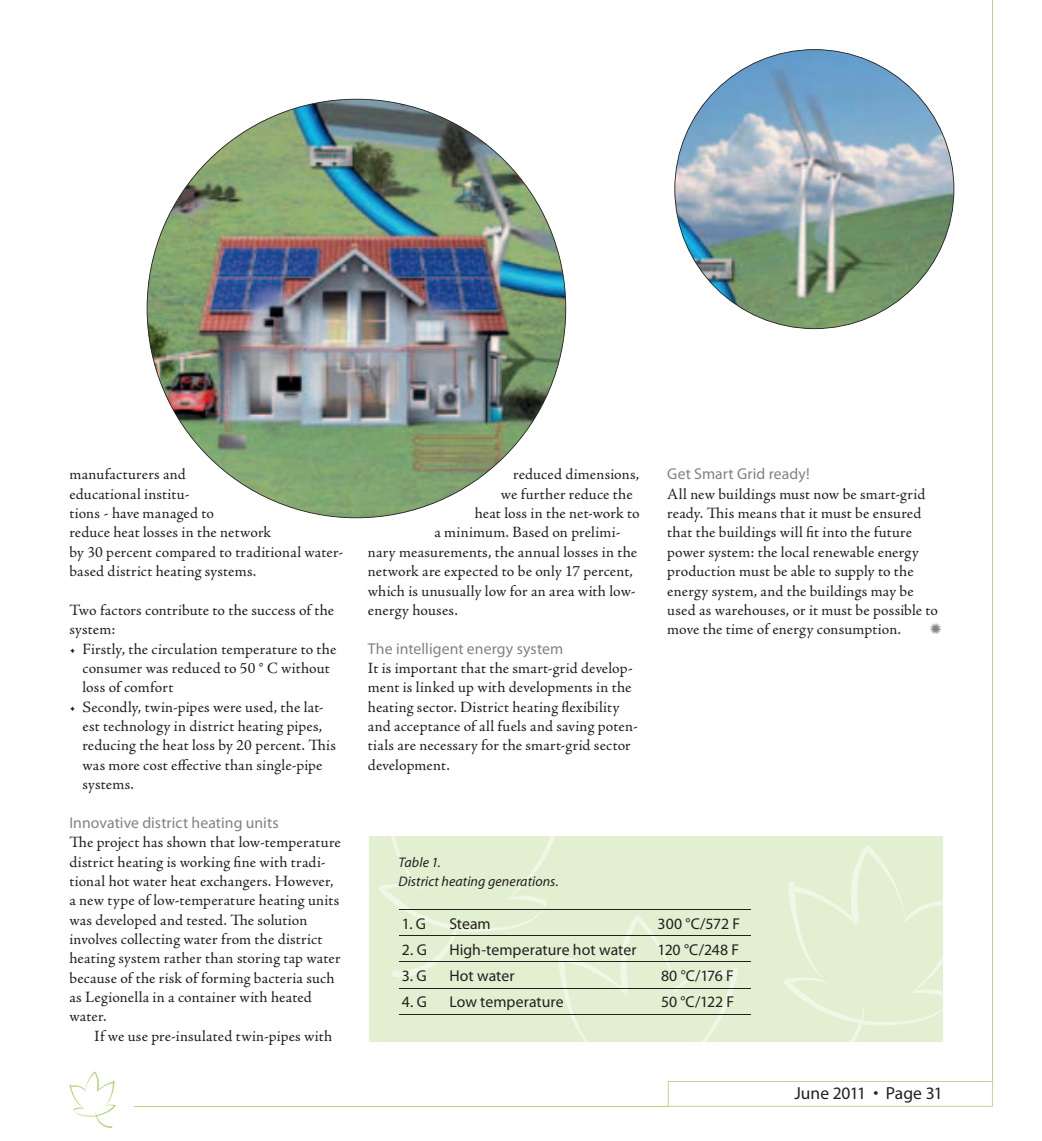
<style>
.page{position:relative;width:1042px;height:1141px;background:#fff}
.page>*{position:absolute;margin:0;border:0;box-sizing:border-box;transform-origin:0 0}
.t1{font:17.5px "Myriad";letter-spacing:-.005em;color:#231f20}
.t2{font:15.75px/19.4px "Adobe Jenson Pro";letter-spacing:.01em;color:#231f20}
.t3{font:15.75px "Myriad Pro";color:#231f20}
.t4{font:15.75px "Myriad Pro";letter-spacing:.005em;color:#808285}
.t5{font:italic 14px/19.4px "Myriad";letter-spacing:.005em;color:#231f20}
</style>
<div class="page">
<img style="left:674px;top:49px;width:280px;height:280px">
<img style="left:147px;top:99px;width:419px;height:419px">
<svg style="left:378px;top:836px;width:615px;height:271px"></svg>
<svg style="left:69px;top:1071px;width:47px;height:57px"></svg>
<hr style="left:992px;top:0;width:1px;height:1081px;background:#b3d67e">
<hr style="left:134px;top:1106px;width:534px;height:1px;background:#b3d67e">
<hr style="left:399px;top:909px;width:351px;height:1px;background:#231f20">
<hr style="left:399px;top:935px;width:351px;height:1px;background:#231f20">
<hr style="left:399px;top:961px;width:351px;height:1px;background:#231f20">
<hr style="left:399px;top:988px;width:351px;height:1px;background:#231f20">
<hr style="left:399px;top:1014px;width:351px;height:1px;background:#231f20">
<p class="t2" style="left:69px;top:465px;width:275px">manufacturers and<br>educational institu-<br>tions - have managed to<br>reduce heat losses in the network<br>by 30 percent compared to traditional water&shy;based district heating systems.</p>
<p class="t2" style="left:69px;top:601px;width:266px">Two factors contribute to the success of the system:</p>
<p class="t2" style="left:82px;top:639px;width:255px;text-indent:-13px">• Firstly, the circulation temperature to the consumer was reduced to 50 ° C without loss of comfort</p>
<p class="t2" style="left:82px;top:697px;width:243px;text-align:justify;text-indent:-13px">• Secondly, twin-pipes were used, the lat&shy;est technology in district heating pipes, reducing the heat loss by 20 percent.</p>
<p class="t2" style="left:326px;top:736px;width:11px">is</p>
<p class="t2" style="left:82px;top:755px;width:242px">was more cost effective than single-pipe systems.</p>
<p class="t4" style="left:69px;top:813px;width:211px">Innovative district heating units</p>
<p class="t2" style="left:69px;top:833px;width:273px;text-indent:18px">e project has shown that low-temperature district heating is working fine with tradi&shy;tional hot water heat exchangers. However, a new type of low-temperature heating units was developed and tested.</p>
<p class="t2" style="left:69px;top:910px;width:273px;text-indent:178px">e solution involves collecting water from the district heating system rather than storing tap water because of the risk of forming bacteria such as Legionella in a container with heated water.</p>
<p class="t2" style="left:94px;top:1026px;width:239px">If we use pre-insulated twin-pipes with</p>
<p class="t2" style="left:513px;top:465px;width:128px">reduced dimensions,</p>
<p class="t2" style="left:501px;top:484px;width:133px">we further reduce the</p>
<p class="t2" style="left:475px;top:504px;width:166px">heat loss in the net-work to</p>
<p class="t2" style="left:434px;top:523px;width:188px">a minimum. Based on prelimi-</p>
<p class="t2" style="left:368px;top:542px;width:271px">nary measurements, the annual losses in the</p>
<p class="t2" style="left:368px;top:562px;width:267px">network are expected to be only 17 percent,</p>
<p class="t2" style="left:368px;top:581px;width:269px">which is unusually low for an area with low-</p>
<p class="t2" style="left:368px;top:601px;width:91px">energy houses.</p>
<p class="t4" style="left:368px;top:639px;width:197px">The intelligent energy system</p>
<p class="t2" style="left:368px;top:659px;width:271px">It is important that the smart-grid develop&shy;ment is linked up with developments in the heating sector. District heating flexibility and acceptance of all fuels and saving poten&shy;tials are necessary for the smart-grid sector development.</p>
<p class="t4" style="left:667px;top:464px;width:144px">Get Smart Grid ready!</p>
<p class="t2" style="left:667px;top:484px;width:259px">All new buildings must now be smart-grid ready.</p>
<p class="t2" style="left:667px;top:504px;width:272px;text-indent:57px">is means that it must be ensured that the buildings will fit into the future power system: the local renewable energy production must be able to supply to the energy system, and the buildings may be used as warehouses, or it must be possible to move the time of energy consumption.</p>
<p class="t5" style="left:399px;top:853px;width:162px">Table 1.<br>District heating generations.</p>
<p class="t3" style="left:402px;top:914px;width:26px">1. G</p>
<p class="t3" style="left:449px;top:914px;width:43px">Steam</p>
<p class="t3" style="left:657px;top:914px;width:84px">300 °C/572 F</p>
<p class="t3" style="left:402px;top:940px;width:26px">2. G</p>
<p class="t3" style="left:449px;top:940px;width:189px">High-temperature hot water</p>
<p class="t3" style="left:657px;top:940px;width:83px">120 °C/248 F</p>
<p class="t3" style="left:402px;top:966px;width:26px">3. G</p>
<p class="t3" style="left:449px;top:966px;width:67px">Hot water</p>
<p class="t3" style="left:661px;top:966px;width:74px">80 °C/176 F</p>
<p class="t3" style="left:402px;top:992px;width:26px">4. G</p>
<p class="t3" style="left:449px;top:992px;width:116px">Low temperature</p>
<p class="t3" style="left:661px;top:992px;width:75px">50 °C/122 F</p>
<p class="t1" style="left:794px;top:1084px;width:150px">June 2011 • Page 31</p>
</div>
